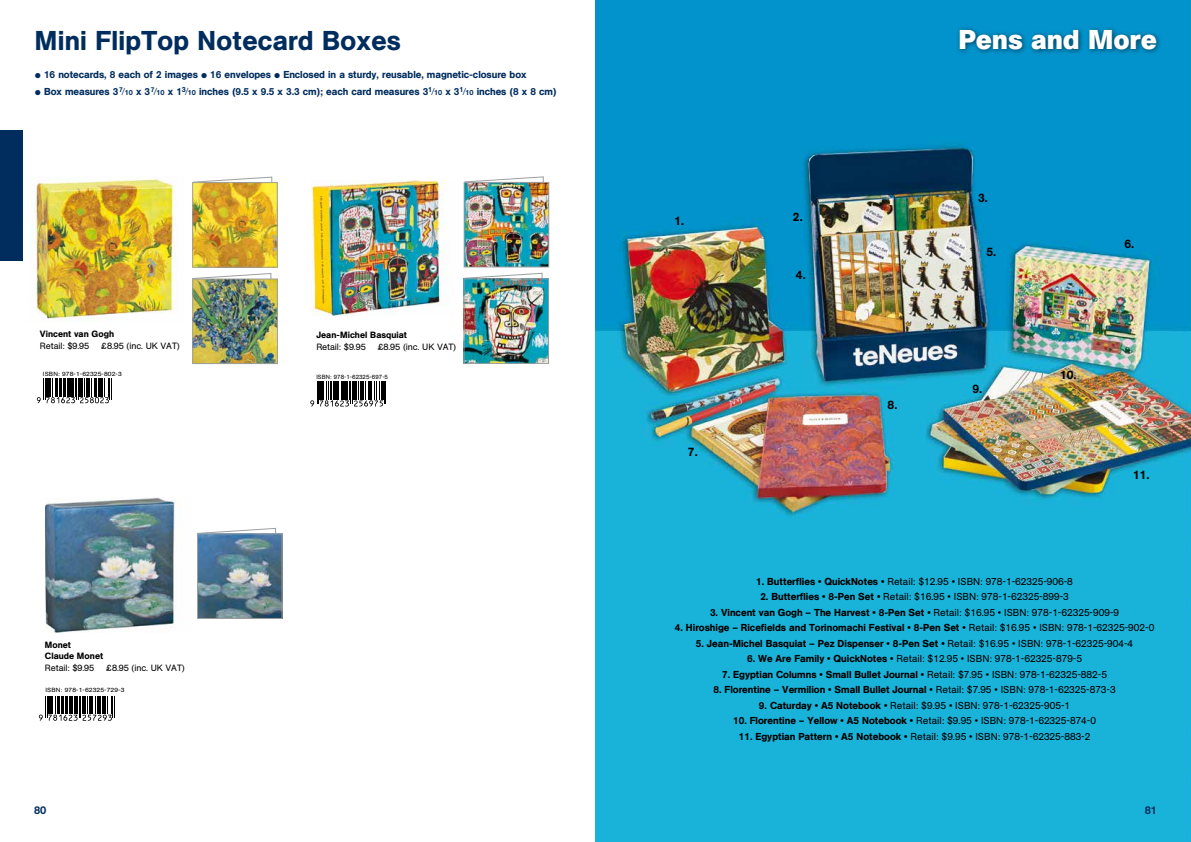
<style>
.page{position:relative;width:1191px;height:842px;background:#fff}
.page>*{position:absolute;margin:0;border:0;box-sizing:border-box;transform-origin:0 0}
.t1{font:500 27px "AG Book BQ";letter-spacing:.01em;color:#002d5e}
.t2{font:700 27px "AG Book BQ";letter-spacing:-.005em;color:#fff}
.t3{font:500 12px "AG Book BQ";color:#000}
.t4{font:500 11px "AG Book BQ";color:#002d5e}
.t5{font:500 10px "AG Book BQ";color:#000}
.t6{font:10px "AG Book BQ";color:#000}
.t7{font:500 10px "AG Book BQ";letter-spacing:-.005em;color:#002d5e}
.t8{font:9px "AG Book BQ";letter-spacing:-.01em;color:#000}
.t9{font:500 9px/11.5px "AG Book BQ";letter-spacing:.005em;color:#000}
.t10{font:6px "AG Book BQ";letter-spacing:.02em;color:#000;scale:1.1 1}
.t11{font:6px "AG Book BQ";letter-spacing:.02em;color:#000}
.s1{font-size:18.2px}
.s2{font-size:7.3px}
.s3{font-weight:500}
.s4{font-weight:400}
</style>
<div class="page">
<div style="left:0;top:130px;width:23px;height:131px;background:#002d5e"></div>
<svg style="left:193px;top:177px;width:79px;height:5px"></svg>
<img style="left:194px;top:184px;width:81px;height:81px">
<div style="left:192px;top:182px;width:85px;height:85px;border:1px solid #9c9e9f"></div>
<svg style="left:192px;top:273px;width:79px;height:87px"></svg>
<img style="left:195px;top:281px;width:81px;height:81px">
<div style="left:193px;top:279px;width:85px;height:85px;border:1px solid #9c9e9f"></div>
<svg style="left:37px;top:379px;width:75px;height:24px"></svg>
<img style="left:32px;top:176px;width:145px;height:147px">
<svg style="left:310px;top:382px;width:76px;height:25px"></svg>
<svg style="left:463px;top:273px;width:79px;height:87px"></svg>
<img style="left:466px;top:281px;width:81px;height:81px">
<div style="left:464px;top:279px;width:85px;height:85px;border:1px solid #9c9e9f"></div>
<svg style="left:464px;top:176px;width:80px;height:6px"></svg>
<img style="left:466px;top:184px;width:81px;height:81px">
<div style="left:464px;top:182px;width:85px;height:85px;border:1px solid #9c9e9f"></div>
<img style="left:311px;top:180px;width:138px;height:136px">
<svg style="left:39px;top:696px;width:76px;height:25px"></svg>
<svg style="left:197px;top:528px;width:79px;height:6px"></svg>
<img style="left:199px;top:536px;width:81px;height:81px">
<div style="left:197px;top:534px;width:85px;height:85px;border:1px solid #9c9e9f"></div>
<img style="left:45px;top:497px;width:130px;height:135px">
<img style="left:595px;top:0;width:596px;height:842px">
<div style="left:955px;top:26px;width:207px;height:30px;background:#000;opacity:.58"></div>
<h1 class="t1" style="left:35px;top:24px;width:367px">Mini FlipTop Notecard Boxes</h1>
<p class="t7" style="left:35px;top:69px;width:493px"><span class="s1">•</span> 16 notecards, 8 each of 2 images <span class="s1">•</span> 16 envelopes <span class="s1">•</span> Enclosed in a sturdy, reusable, magnetic-closure box</p>
<p class="t7" style="left:35px;top:86px;width:523px"><span class="s1">•</span> Box measures 3<sup>7</sup>⁄<span class="s2">10</span> x 3<sup>7</sup>⁄<span class="s2">10</span> x 1<sup>3</sup>⁄<span class="s2">10</span> inches (9.5 x 9.5 x 3.3 cm); each card measures 3<sup>1</sup>⁄<span class="s2">10</span> x 3<sup>1</sup>⁄<span class="s2">10</span> inches (8 x 8 cm)</p>
<p class="t9" style="left:40px;top:328px;width:76px">Vincent van Gogh</p>
<p class="t8" style="left:40px;top:341px;width:51px">Retail: $9.95</p>
<p class="t8" style="left:101px;top:341px;width:80px">£8.95 (inc. UK VAT)</p>
<p class="t10" style="left:43px;top:370px;width:73px">ISBN: 978-1-62325-802-3</p>
<p class="t9" style="left:45px;top:639px;width:60px">Monet<br>Claude Monet</p>
<p class="t8" style="left:45px;top:662px;width:51px">Retail: $9.95</p>
<p class="t8" style="left:106px;top:662px;width:80px">£8.95 (inc. UK VAT)</p>
<p class="t10" style="left:45px;top:686px;width:73px">ISBN: 978-1-62325-729-3</p>
<p class="t4" style="left:34px;top:803px;width:14px">80</p>
<p class="t9" style="left:316px;top:329px;width:92px">Jean-Michel Basquiat</p>
<p class="t8" style="left:316px;top:341px;width:51px">Retail: $9.95</p>
<p class="t8" style="left:377px;top:341px;width:80px">£8.95 (inc. UK VAT)</p>
<p class="t11" style="left:316px;top:373px;width:73px">ISBN: 978-1-62325-697-5</p>
<h1 class="t2" style="left:958px;top:24px;width:200px">Pens and More</h1>
<p class="t3" style="left:674px;top:214px;width:11px">1.</p>
<p class="t3" style="left:793px;top:210px;width:11px">2.</p>
<p class="t3" style="left:688px;top:445px;width:11px">7.</p>
<p class="t3" style="left:796px;top:267px;width:11px">4.</p>
<p class="t3" style="left:887px;top:397px;width:11px">8.</p>
<p class="t3" style="left:978px;top:191px;width:11px">3.</p>
<p class="t3" style="left:986px;top:245px;width:11px">5.</p>
<p class="t3" style="left:972px;top:381px;width:11px">9.</p>
<p class="t3" style="left:1060px;top:367px;width:18px">10.</p>
<p class="t3" style="left:1124px;top:236px;width:11px">6.</p>
<p class="t3" style="left:1133px;top:467px;width:18px">11.</p>
<p class="t6" style="left:756px;top:576px;width:318px"><span class="s3">1. Butterflies • QuickNotes •</span> Retail: $12.95 • ISBN: 978-1-62325-906-8</p>
<p class="t6" style="left:760px;top:591px;width:310px"><span class="s3">2. Butterflies • 8-Pen Set •</span> Retail: $16.95 • ISBN: 978-1-62325-899-3</p>
<p class="t5" style="left:710px;top:606px;width:411px">3. Vincent van Gogh – The Harvest • 8-Pen Set • <span class="s4">Retail: $16.95 • ISBN: 978-1-62325-909-9</span></p>
<p class="t5" style="left:675px;top:622px;width:481px">4. Hiroshige – Ricefields and Torinomachi Festival • 8-Pen Set • <span class="s4">Retail: $16.95 • ISBN: 978-1-62325-902-0</span></p>
<p class="t5" style="left:696px;top:637px;width:439px">5. Jean-Michel Basquiat – Pez Dispenser • 8-Pen Set • <span class="s4">Retail: $16.95 • ISBN: 978-1-62325-904-4</span></p>
<p class="t6" style="left:747px;top:653px;width:336px"><span class="s3">6. We Are Family • QuickNotes •</span> Retail: $12.95 • ISBN: 978-1-62325-879-5</p>
<p class="t5" style="left:722px;top:668px;width:386px">7. Egyptian Columns • Small Bullet Journal • <span class="s4">Retail: $7.95 • ISBN: 978-1-62325-882-5</span></p>
<p class="t5" style="left:713px;top:684px;width:404px">8. Florentine – Vermilion • Small Bullet Journal • <span class="s4">Retail: $7.95 • ISBN: 978-1-62325-873-3</span></p>
<p class="t6" style="left:759px;top:700px;width:313px"><span class="s3">9. Caturday • A5 Notebook •</span> Retail: $9.95 • ISBN: 978-1-62325-905-1</p>
<p class="t6" style="left:733px;top:715px;width:364px"><span class="s3">10. Florentine – Yellow • A5 Notebook •</span> Retail: $9.95 • ISBN: 978-1-62325-874-0</p>
<p class="t6" style="left:739px;top:731px;width:353px"><span class="s3">11. Egyptian Pattern • A5 Notebook •</span> Retail: $9.95 • ISBN: 978-1-62325-883-2</p>
<p class="t4" style="left:1144px;top:803px;width:14px">81</p>
</div>
